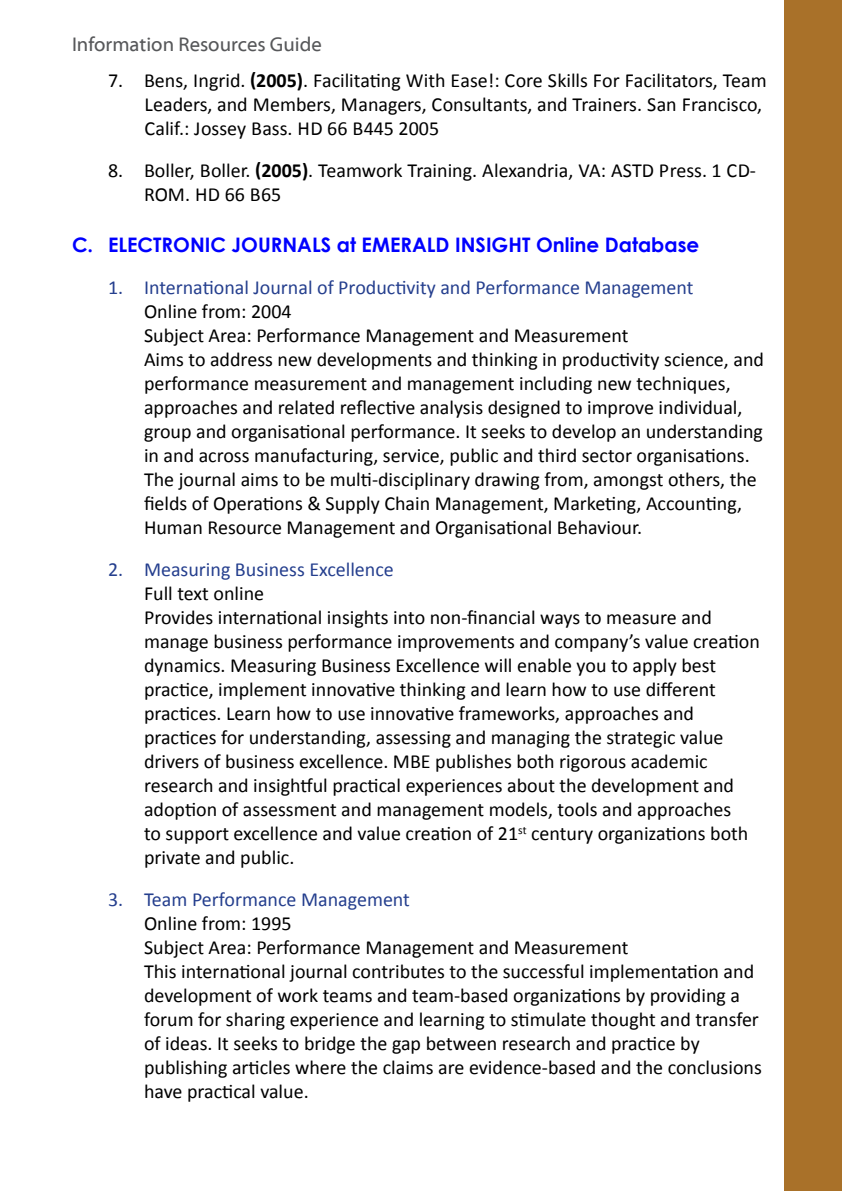
<style>
.page{position:relative;width:842px;height:1191px;background:#fff}
.page>*{position:absolute;margin:0;border:0;box-sizing:border-box;transform-origin:0 0}
._5{font:20px/24px "Calibri";color:#000}
.List{font:20px/24px "Calibri";color:#000}
.Journals{font:20px "Calibri";color:#253f8e}
.Title2{font:700 20px "Century Gothic";color:#00f}
.t1{font:20px "Myriad Web Pro";color:#57585a}
.s1{font-weight:700}
</style>
<div class="page">
<div style="left:784px;top:0;width:58px;height:1191px;background:#a97129"></div>
<p class="t1" style="left:72px;top:33px;width:251px">Information Resources Guide</p>
<p class="List" style="left:144px;top:68px;width:624px;text-indent:-36px">7. Bens, Ingrid. <span class="s1">(2005)</span>. Facilitating With Ease!: Core Skills For Facilitators, Team<br>Leaders, and Members, Managers, Consultants, and Trainers. San Francisco,<br>Calif.: Jossey Bass. HD 66 B445 2005</p>
<p class="List" style="left:144px;top:158px;width:614px;text-indent:-36px">8. Boller, Boller. <span class="s1">(2005)</span>. Teamwork Training. Alexandria, VA: ASTD Press. 1 CD-<br>ROM. HD 66 B65</p>
<p class="Title2" style="left:72px;top:230px;width:629px">C. ELECTRONIC JOURNALS at EMERALD INSIGHT Online Database</p>
<p class="Journals" style="left:108px;top:275px;width:587px">1. International Journal of Productivity and Performance Management</p>
<p class="_5" style="left:144px;top:299px;width:149px">Online from: 2004</p>
<p class="_5" style="left:144px;top:323px;width:486px">Subject Area: Performance Management and Measurement</p>
<p class="_5" style="left:144px;top:347px;width:621px">Aims to address new developments and thinking in productivity science, and performance measurement and management including new techniques, approaches and related reflective analysis designed to improve individual, group and organisational performance. It seeks to develop an understanding in and across manufacturing, service, public and third sector organisations.<br>The journal aims to be multi-disciplinary drawing from, amongst others, the fields of Operations &amp; Supply Chain Management, Marketing, Accounting, Human Resource Management and Organisational Behaviour.</p>
<p class="Journals" style="left:108px;top:557px;width:287px">2. Measuring Business Excellence</p>
<p class="_5" style="left:144px;top:581px;width:122px">Full text online</p>
<p class="_5" style="left:144px;top:605px;width:617px">Provides international insights into non-financial ways to measure and manage business performance improvements and company’s value creation dynamics. Measuring Business Excellence will enable you to apply best practice, implement innovative thinking and learn how to use different practices. Learn how to use innovative frameworks, approaches and practices for understanding, assessing and managing the strategic value drivers of business excellence. MBE publishes both rigorous academic research and insightful practical experiences about the development and adoption of assessment and management models, tools and approaches<br>to support excellence and value creation of 21<sup>st</sup> century organizations both private and public.</p>
<p class="Journals" style="left:108px;top:887px;width:303px">3. Team Performance Management</p>
<p class="_5" style="left:144px;top:911px;width:149px">Online from: 1995</p>
<p class="_5" style="left:144px;top:935px;width:486px">Subject Area: Performance Management and Measurement</p>
<p class="_5" style="left:144px;top:959px;width:619px">This international journal contributes to the successful implementation and development of work teams and team-based organizations by providing a forum for sharing experience and learning to stimulate thought and transfer of ideas. It seeks to bridge the gap between research and practice by publishing articles where the claims are evidence-based and the conclusions have practical value.</p>
</div>
